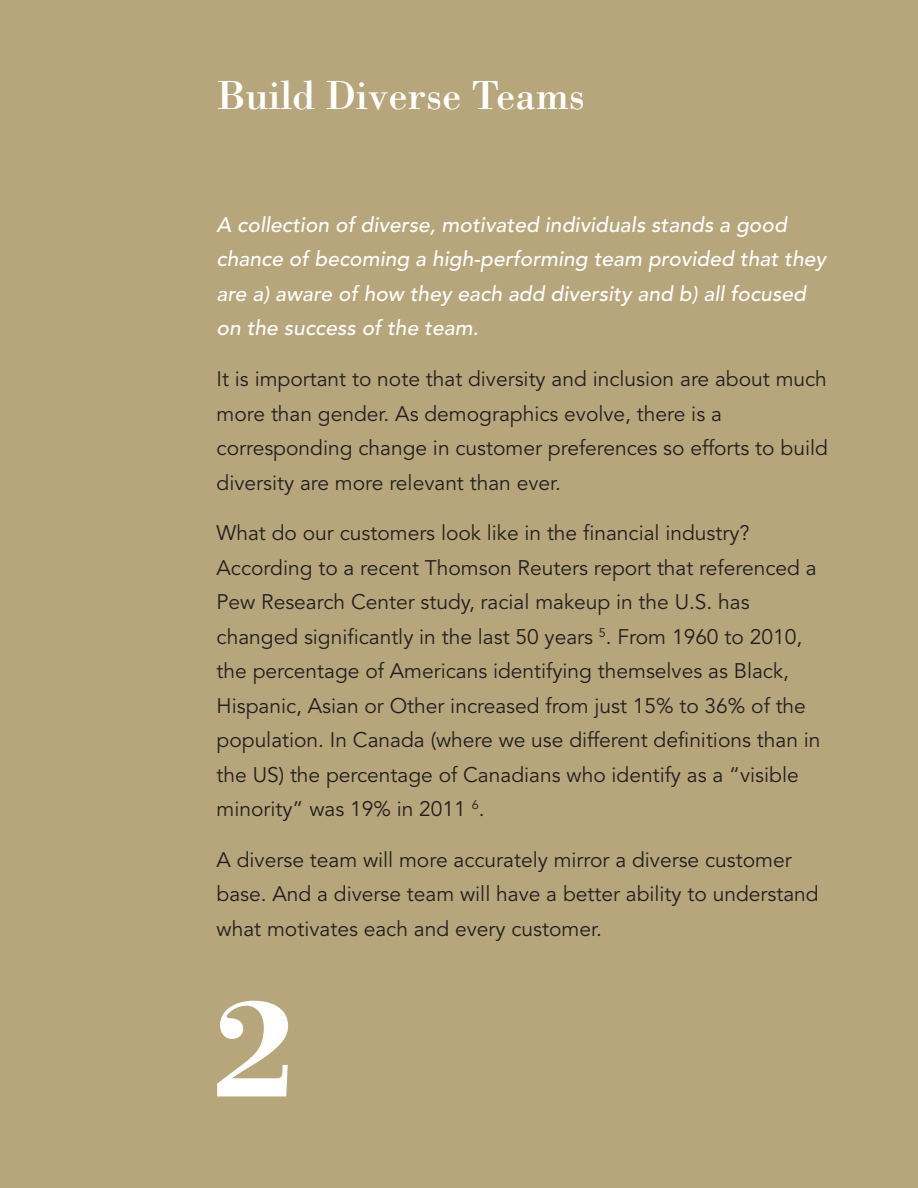
<style>
.page{position:relative;width:918px;height:1188px;background:#b7a67b}
.page>*{position:absolute;margin:0;border:0;box-sizing:border-box;transform-origin:0 0}
.t1{font:700 144px "Bodoni";color:#fff}
.t2{font:42px "Bodoni";color:#fff}
.t3{font:21px/34.5px "Avenir";color:#231f20}
.t4{font:500 21px/34.5px "Avenir";color:#fff}
</style>
<div class="page">
<h2 class="t2" style="left:218px;top:80px;width:369px">Build Diverse Teams</h2>
<p class="t4" style="left:217px;top:210px;width:614px">A collection of diverse, motivated individuals stands a good chance of becoming a high-performing team provided that they are a) aware of how they each add diversity and b) all focused on the success of the team.</p>
<p class="t3" style="left:217px;top:364px;width:613px">It is important to note that diversity and inclusion are about much more than gender. As demographics evolve, there is a corresponding change in customer preferences so efforts to build diversity are more relevant than ever.</p>
<p class="t3" style="left:217px;top:518px;width:605px">What do our customers look like in the financial industry?<br>According to a recent Thomson Reuters report that referenced a Pew Research Center study, racial makeup in the U.S. has changed significantly in the last 50 years <sup>5</sup>. From 1960 to 2010, the percentage of Americans identifying themselves as Black, Hispanic, Asian or Other increased from just 15% to 36% of the population. In Canada (where we use different definitions than in the US) the percentage of Canadians who identify as a “visible minority” was 19% in 2011 <sup>6</sup>.</p>
<p class="t3" style="left:217px;top:845px;width:604px">A diverse team will more accurately mirror a diverse customer base. And a diverse team will have a better ability to understand what motivates each and every customer.</p>
<h1 class="t1" style="left:212px;top:998px;width:89px">2</h1>
</div>
